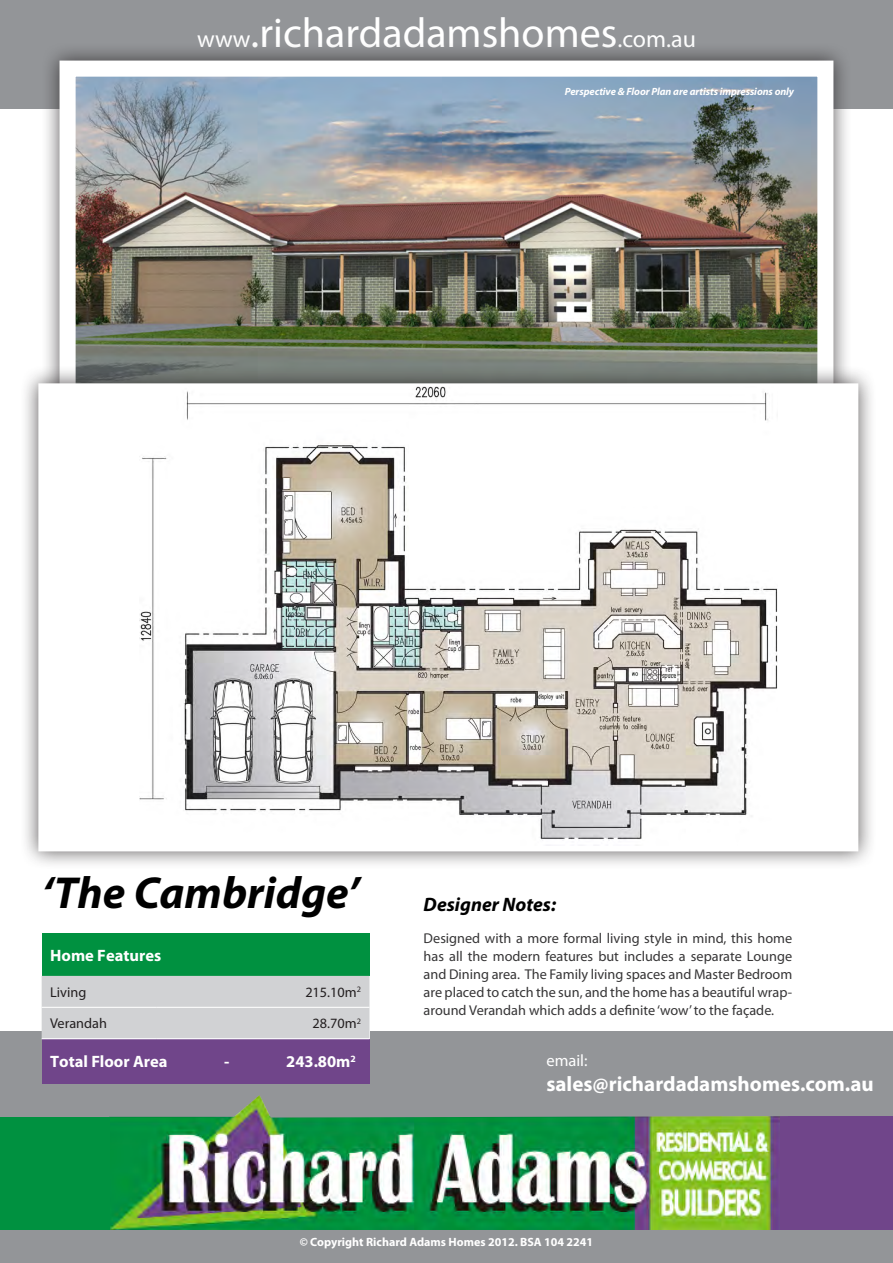
<style>
.page{position:relative;width:893px;height:1263px;background:#fff}
.page>*{position:absolute;margin:0;border:0;box-sizing:border-box;transform-origin:0 0}
.Home_Design_NAME{font:italic 700 45px "Myriad Pro";color:#000}
.t1{font:42px "Myriad Pro";color:#fff}
.t2{font:700 21px "Myriad Pro";color:#fff}
.Home_Features_Headin{font:italic 700 19.5px "Myriad Pro";color:#000}
.Table_Headings{font:700 16.5px "Myriad Pro";color:#fff}
.t3{font:16.5px "Myriad Pro";color:#fff}
.Home_Features_Body_T{font:14.25px/18px "Myriad Pro";color:#363536;text-align:justify}
.Table_Body_Copy{font:14.25px "Myriad Pro";color:#231f20}
.t4{font:700 12px "Myriad Pro";color:#fff}
.t5{font:italic 700 10.5px "Myriad Pro";letter-spacing:-.01em;color:#fff}
.s1{font-size:24px}
</style>
<div class="page">
<div style="left:0;top:1031px;width:893px;height:232px;background:#939598"></div>
<div style="left:0;top:0;width:893px;height:108px;background:#939598"></div>
<img style="left:110px;top:1117px;width:670px;height:112px">
<div style="left:0;top:1117px;width:110px;height:112px;background:#009140"></div>
<div style="left:780px;top:1116px;width:113px;height:113px;background:#70458a"></div>
<svg style="left:109px;top:1095px;width:671px;height:22px"></svg>
<div style="left:41px;top:42px;width:811px;height:467px;background:#231f20;opacity:.75"></div>
<img style="left:51px;top:53px;width:790px;height:312px">
<div style="left:42px;top:934px;width:327px;height:42px;background:#009140"></div>
<div style="left:42px;top:976px;width:327px;height:62px;background:#d1d2d4"></div>
<div style="left:42px;top:1039px;width:327px;height:44px;background:#70458a"></div>
<hr style="left:42px;top:1007px;width:115px;height:1px;background:#fff">
<hr style="left:157px;top:1007px;width:212px;height:1px;background:#fff">
<hr style="left:42px;top:1038px;width:115px;height:1px;background:#fff">
<hr style="left:157px;top:1038px;width:212px;height:1px;background:#fff">
<div style="left:20px;top:365px;width:857px;height:505px;background:#231f20;opacity:.75"></div>
<svg style="left:31px;top:376px;width:835px;height:483px"></svg>
<img style="left:140px;top:386px;width:638px;height:459px">
<h2 class="t1" style="left:197px;top:7px;width:500px"><span class="s1">www</span>.richardadamshomes<span class="s1">.com.au</span></h2>
<p class="t5" style="left:565px;top:85px;width:231px">Perspective &amp; Floor Plan are artists impressions only</p>
<p class="Home_Design_NAME" style="left:42px;top:864px;width:319px">‘The Cambridge’</p>
<p class="Table_Headings" style="left:50px;top:945px;width:113px">Home Features</p>
<p class="Table_Body_Copy" style="left:50px;top:983px;width:38px">Living</p>
<p class="Table_Body_Copy" style="left:305px;top:983px;width:57px">215.10m<sup>2</sup></p>
<p class="Table_Body_Copy" style="left:50px;top:1015px;width:58px">Verandah</p>
<p class="Table_Body_Copy" style="left:313px;top:1015px;width:50px">28.70m<sup>2</sup></p>
<p class="Table_Headings" style="left:50px;top:1051px;width:119px">Total Floor Area</p>
<p class="Table_Headings" style="left:224px;top:1051px;width:7px">-</p>
<p class="Table_Headings" style="left:286px;top:1051px;width:71px">243.80m<sup>2</sup></p>
<p class="Home_Features_Headin" style="left:424px;top:891px;width:134px">Designer Notes:</p>
<p class="Home_Features_Body_T" style="left:424px;top:929px;width:370px">Designed with a more formal living style in mind, this home has all the modern features but includes a separate Lounge and Dining area. The Family living spaces and Master Bedroom are placed to catch the sun, and the home has a beautiful wrap&shy;around Verandah which adds a definite ‘wow’ to the façade.</p>
<p class="t3" style="left:546px;top:1050px;width:43px">email:</p>
<h3 class="t2" style="left:546px;top:1070px;width:329px">sales@richardadamshomes.com.au</h3>
<p class="t4" style="left:300px;top:1234px;width:295px">© Copyright Richard Adams Homes 2012. BSA 104 2241</p>
</div>
